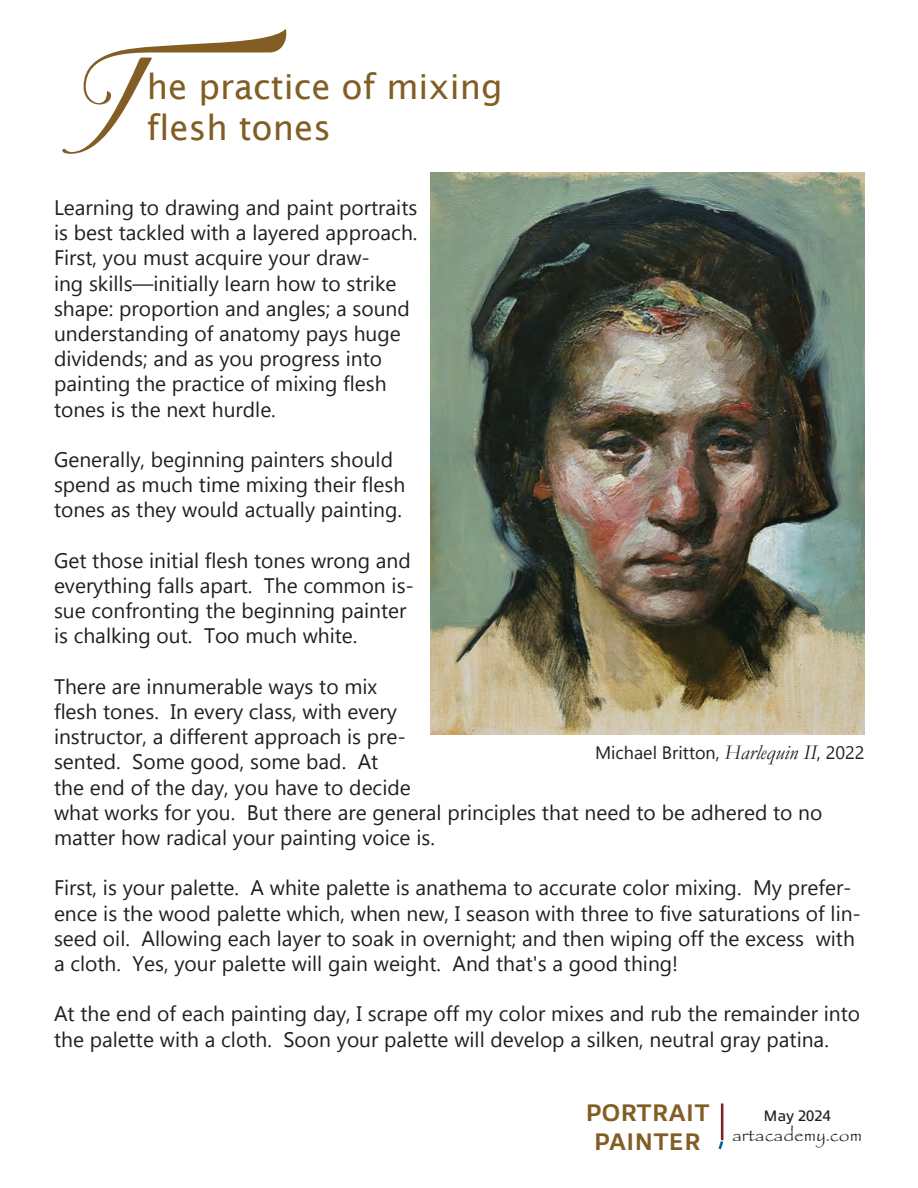
<style>
.page{position:relative;width:918px;height:1188px;background:#fff}
.page>*{position:absolute;margin:0;border:0;box-sizing:border-box;transform-origin:0 0}
.t1{font:108px "Storefront Pro";color:#825e25}
.t2{font:34.5px/41.4px "Lucida Sans";color:#825e25}
.t3{font:700 24.15px/29.1px "Allumi Std";color:#825e25;text-align:center}
.t4{font:21px/25.2px "Gadugi";color:#231f20}
.t5{font:19.2px "Papyrus";color:#231f20}
.t6{font:18px "Gadugi";color:#231f20}
.t7{font:15.3px "Allumi Std";color:#231f20}
.s1{font-family:"Garamond";font-style:italic;font-size:21px}
</style>
<div class="page">
<hr style="left:721px;top:1103px;width:2px;height:37px;background:#7a212a">
<svg style="left:718px;top:1138px;width:6px;height:12px"></svg>
<img style="left:431px;top:173px;width:433px;height:562px">
<h1 class="t1" style="left:80px;top:37px;width:225px">T</h1>
<h2 class="t2" style="left:147px;top:66px;width:357px">he practice of mixing flesh tones</h2>
<p class="t4" style="left:54px;top:195px;width:365px">Learning to drawing and paint portraits is best tackled with a layered approach.<br>First, you must acquire your draw-<br>ing skills—initially learn how to strike shape: proportion and angles; a sound understanding of anatomy pays huge dividends; and as you progress into painting the practice of mixing flesh tones is the next hurdle.</p>
<p class="t4" style="left:54px;top:447px;width:353px">Generally, beginning painters should spend as much time mixing their flesh tones as they would actually painting.</p>
<p class="t4" style="left:54px;top:548px;width:362px">Get those initial flesh tones wrong and everything falls apart. The common is&shy;sue confronting the beginning painter is chalking out. Too much white.</p>
<p class="t4" style="left:54px;top:674px;width:770px">There are innumerable ways to mix<br>flesh tones. In every class, with every<br>instructor, a different approach is pre-<br>sented. Some good, some bad. At<br>the end of the day, you have to decide<br>what works for you. But there are general principles that need to be adhered to no matter how radical your painting voice is.</p>
<p class="t4" style="left:54px;top:875px;width:808px">First, is your palette. A white palette is anathema to accurate color mixing. My prefer&shy;ence is the wood palette which, when new, I season with three to five saturations of lin&shy;seed oil. Allowing each layer to soak in overnight; and then wiping off the excess with a cloth. Yes, your palette will gain weight. And that's a good thing!</p>
<p class="t4" style="left:54px;top:1001px;width:808px">At the end of each painting day, I scrape off my color mixes and rub the remainder into the palette with a cloth. Soon your palette will develop a silken, neutral gray patina.</p>
<p class="t6" style="left:595px;top:742px;width:271px">Michael Britton, <span class="s1">Harlequin II</span>, 2022</p>
<p class="t3" style="left:585px;top:1099px;width:126px">PORTRAIT<br>PAINTER</p>
<p class="t7" style="left:763px;top:1107px;width:69px">May 2024</p>
<p class="t5" style="left:732px;top:1123px;width:131px">artacademy.com</p>
</div>
